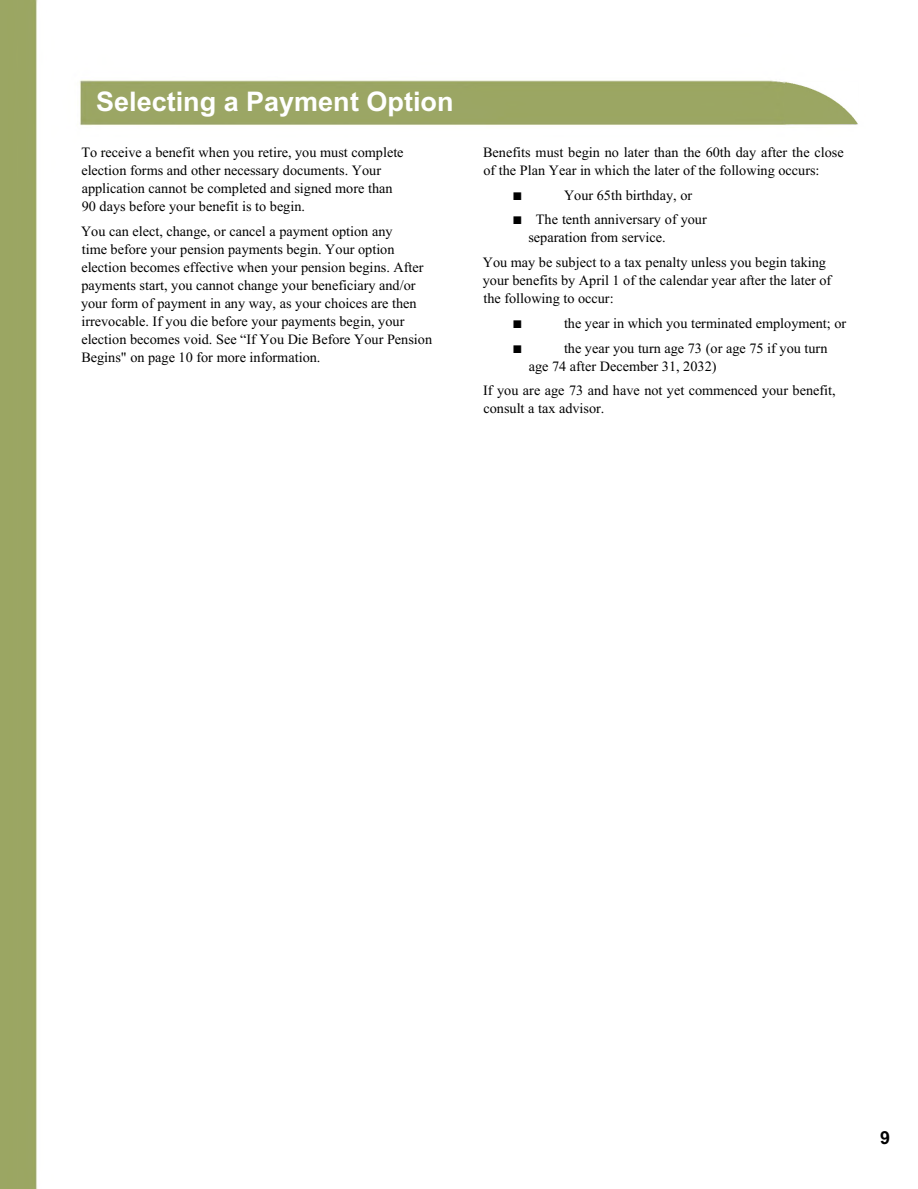
<style>
.page{position:relative;width:918px;height:1189px;background:#fff}
.page>*{position:absolute;margin:0;border:0;box-sizing:border-box;transform-origin:0 0}
.t1{font:700 27px "Arial";color:#fff}
.t2{font:700 18px "Arial";color:#000}
.t3{font:16.5px "Arial";color:#000}
.t4{font:14.25px/18px "Times New Roman";color:#000}
.s1{font-family:"Arial";font-size:16.5px}
</style>
<div class="page">
<img style="left:0;top:0;width:858px;height:1188px">
<img style="left:786px;top:82px;width:72px;height:42px">
<h2 class="t1" style="left:96px;top:91px;width:359px">Selecting a Payment Option</h2>
<p class="t4" style="left:81px;top:144px;width:324px">To receive a benefit when you retire, you must complete election forms and other necessary documents. Your application cannot be completed and signed more than 90 days before your benefit is to begin.</p>
<p class="t4" style="left:81px;top:223px;width:353px">You can elect, change, or cancel a payment option any<br>time before your pension payments begin. Your option election becomes effective when your pension begins. After payments start, you cannot change your beneficiary and/or your form of payment in any way, as your choices are then irrevocable. If you die before your payments begin, your election becomes void. See “If You Die Before Your Pension Begins" on page 10 for more information.</p>
<p class="t4" style="left:483px;top:144px;width:362px">Benefits must begin no later than the 60th day after the close of the Plan Year in which the later of the following occurs:</p>
<p class="t3" style="left:513px;top:187px;width:11px">■</p>
<p class="t4" style="left:564px;top:187px;width:130px">Your 65th birthday, or</p>
<p class="t4" style="left:528px;top:212px;width:180px;text-indent:-16px"><span class="s1">■</span> The tenth anniversary of your separation from service.</p>
<p class="t4" style="left:483px;top:254px;width:350px">You may be subject to a tax penalty unless you begin taking your benefits by April 1 of the calendar year after the later of the following to occur:</p>
<p class="t3" style="left:513px;top:316px;width:11px">■</p>
<p class="t4" style="left:564px;top:315px;width:284px">the year in which you terminated employment; or</p>
<p class="t3" style="left:513px;top:340px;width:11px">■</p>
<p class="t4" style="left:564px;top:340px;width:265px">the year you turn age 73 (or age 75 if you turn</p>
<p class="t4" style="left:529px;top:358px;width:189px">age 74 after December 31, 2032)</p>
<p class="t4" style="left:483px;top:383px;width:354px">If you are age 73 and have not yet commenced your benefit, consult a tax advisor.</p>
<p class="t2" style="left:880px;top:1130px;width:12px">9</p>
</div>
